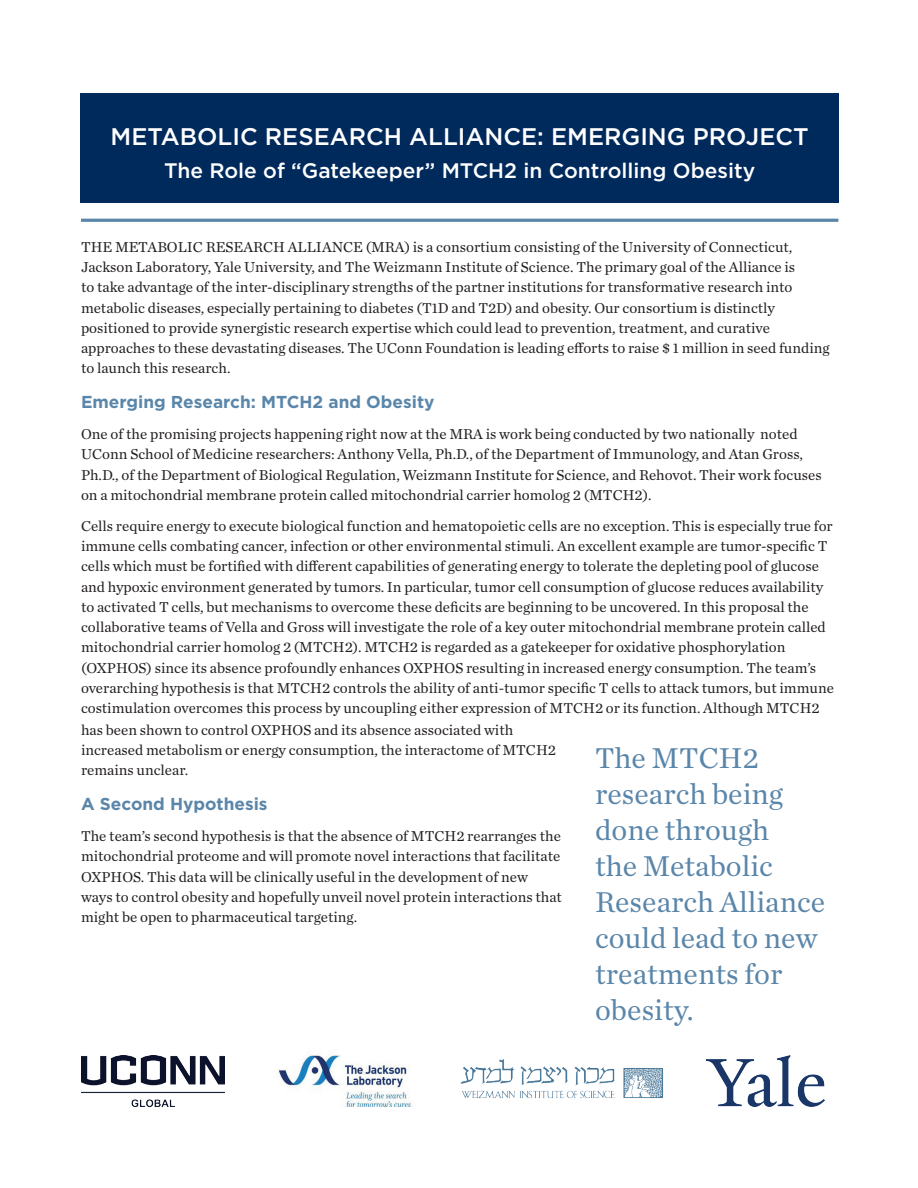
<style>
.page{position:relative;width:918px;height:1188px;background:#fff}
.page>*{position:absolute;margin:0;border:0;box-sizing:border-box;transform-origin:0 0}
.t1{font:30px/36px "Chronicle Text G1";color:#5a86aa}
.t2{font:500 24px "Gotham";color:#fff}
.t3{font:500 21px "Gotham";color:#fff}
.t4{font:700 17.25px "Gotham";color:#5a86aa}
.t5{font:15px/20.2px "Chronicle Text G1";color:#231f20}
</style>
<div class="page">
<div style="left:80px;top:93px;width:759px;height:110px;background:#00295c"></div>
<hr style="left:81px;top:219px;width:757px;height:3px;background:#5a86aa">
<img style="left:81px;top:1056px;width:143px;height:51px">
<img style="left:461px;top:1059px;width:202px;height:40px">
<img style="left:706px;top:1056px;width:119px;height:51px">
<img style="left:277px;top:1051px;width:135px;height:56px">
<h2 class="t2" style="left:111px;top:120px;width:700px">METABOLIC RESEARCH ALLIANCE: EMERGING PROJECT</h2>
<h3 class="t3" style="left:164px;top:156px;width:593px">The Role of “Gatekeeper” MTCH2 in Controlling Obesity</h3>
<p class="t5" style="left:81px;top:236px;width:750px">THE METABOLIC RESEARCH ALLIANCE (MRA) is a consortium consisting of the University of Connecticut, Jackson Laboratory, Yale University, and The Weizmann Institute of Science. The primary goal of the Alliance is<br>to take advantage of the inter-disciplinary strengths of the partner institutions for transformative research into metabolic diseases, especially pertaining to diabetes (T1D and T2D) and obesity. Our consortium is distinctly positioned to provide synergistic research expertise which could lead to prevention, treatment, and curative approaches to these devastating diseases. The UConn Foundation is leading efforts to raise $ 1 million in seed funding to launch this research.</p>
<p class="t4" style="left:81px;top:391px;width:355px">Emerging Research: MTCH2 and Obesity</p>
<p class="t5" style="left:81px;top:423px;width:742px">One of the promising projects happening right now at the MRA is work being conducted by two nationally noted UConn School of Medicine researchers: Anthony Vella, Ph.D., of the Department of Immunology, and Atan Gross, Ph.D., of the Department of Biological Regulation, Weizmann Institute for Science, and Rehovot. Their work focuses on a mitochondrial membrane protein called mitochondrial carrier homolog 2 (MTCH2).</p>
<p class="t5" style="left:81px;top:515px;width:755px">Cells require energy to execute biological function and hematopoietic cells are no exception. This is especially true for immune cells combating cancer, infection or other environmental stimuli. An excellent example are tumor-specific T cells which must be fortified with different capabilities of generating energy to tolerate the depleting pool of glucose and hypoxic environment generated by tumors. In particular, tumor cell consumption of glucose reduces availability to activated T cells, but mechanisms to overcome these deficits are beginning to be uncovered. In this proposal the collaborative teams of Vella and Gross will investigate the role of a key outer mitochondrial membrane protein called mitochondrial carrier homolog 2 (MTCH2). MTCH2 is regarded as a gatekeeper for oxidative phosphorylation (OXPHOS) since its absence profoundly enhances OXPHOS resulting in increased energy consumption. The team’s overarching hypothesis is that MTCH2 controls the ability of anti-tumor specific T cells to attack tumors, but immune costimulation overcomes this process by uncoupling either expression of MTCH2 or its function. Although MTCH2</p>
<p class="t5" style="left:81px;top:719px;width:477px">has been shown to control OXPHOS and its absence associated with increased metabolism or energy consumption, the interactome of MTCH2 remains unclear.</p>
<p class="t4" style="left:81px;top:792px;width:188px">A Second Hypothesis</p>
<p class="t5" style="left:81px;top:825px;width:483px">The team’s second hypothesis is that the absence of MTCH2 rearranges the mitochondrial proteome and will promote novel interactions that facilitate OXPHOS. This data will be clinically useful in the development of new ways to control obesity and hopefully unveil novel protein interactions that might be open to pharmaceutical targeting.</p>
<h1 class="t1" style="left:595px;top:738px;width:232px">The MTCH2 research being done through<br>the Metabolic<br>Research Alliance could lead to new treatments for obesity.</h1>
</div>
